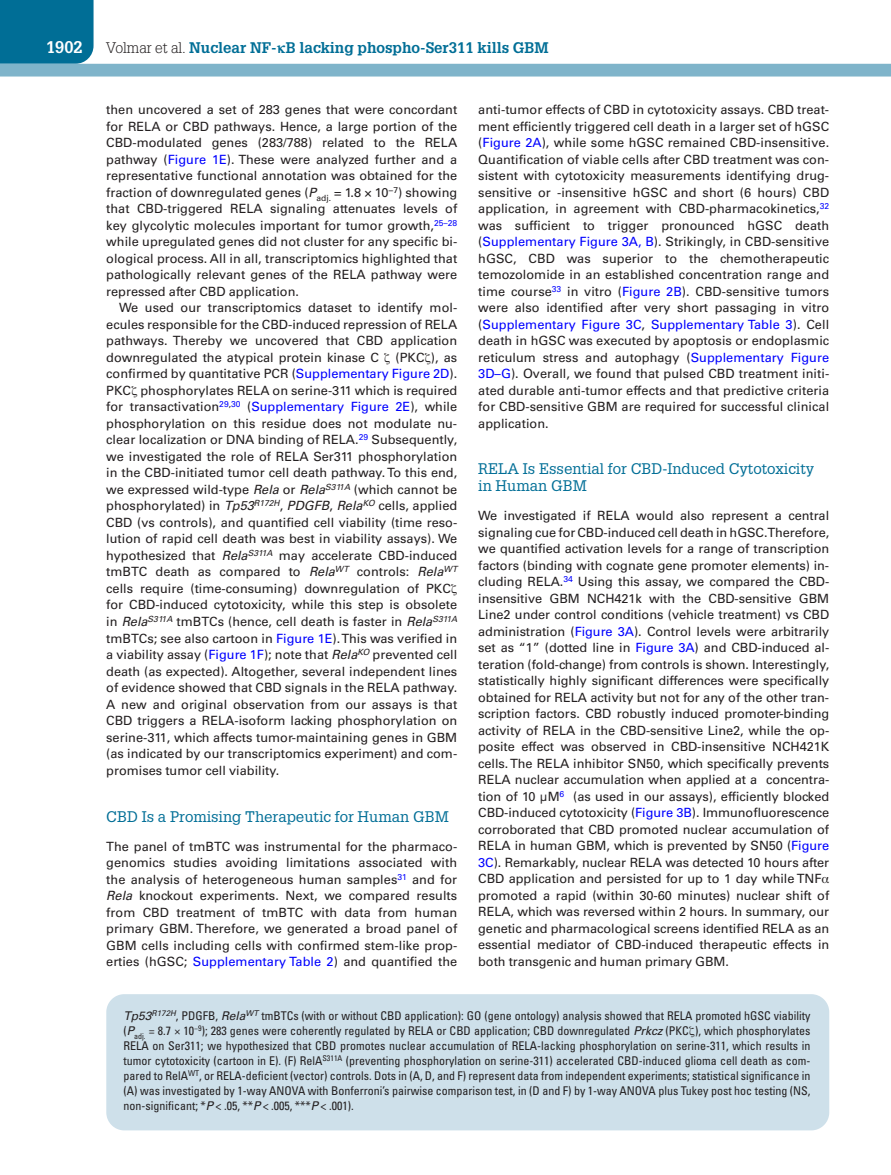
<style>
.page{position:relative;width:891px;height:1175px;background:#fff}
.page>*{position:absolute;margin:0;border:0;box-sizing:border-box;transform-origin:0 0}
.t1{font:700 16.5px "Glypha LT Std";color:#fff}
.t2{font:15px/16.5px "Glypha LT Std";color:#006e96}
.t3{font:700 15px "Glypha LT Std";color:#006e96}
.t4{font:12.75px/16.5px "Univers LT Std";color:#231f20;text-align:justify}
.t5{font:condensed 12px/15px "Univers LT Std";color:#231f20;text-align:justify}
.s1{font-weight:300;color:#231f20}
.s2{font-family:"Gandhari Unicode"}
.s3{color:#00f}
.s4{font-style:italic}
.s5{font-style:italic;font-stretch:normal}
.s6{font-family:"Gandhari Unicode";font-stretch:normal}
</style>
<div class="page">
<div style="left:0;top:0;width:94px;height:64px;background:#006e96"></div>
<div style="left:0;top:64px;width:891px;height:12px;background:#7fb4ca"></div>
<div style="left:115px;top:999px;width:706px;height:121px;background:#cee0ea"></div>
<div style="left:106px;top:994px;width:723px;height:136px;border:13px solid #cee0ea;border-radius:12px"></div>
<p class="t1" style="left:46px;top:37px;width:38px">1902</p>
<p class="t3" style="left:106px;top:38px;width:444px"><span class="s1">Volmar et al.</span> Nuclear NF-<span class="s2">κ</span>B lacking phospho-Ser311 kills GBM</p>
<p class="t4" style="left:106px;top:102px;width:353px">then uncovered a set of 283 genes that were concordant for RELA or CBD pathways. Hence, a large portion of the CBD-modulated genes (283/788) related to the RELA pathway (<span class="s3">Figure 1E</span>). These were analyzed further and a representative functional annotation was obtained for the fraction of downregulated genes (<span class="s4">P</span><sub>adj.</sub> = 1.8 × 10<sup>−7</sup>) showing that CBD-triggered RELA signaling attenuates levels of key glycolytic molecules important for tumor growth,<sup>25–28 </sup>while upregulated genes did not cluster for any specific bi&shy;ological process. All in all, transcriptomics highlighted that pathologically relevant genes of the RELA pathway were repressed after CBD application.</p>
<p class="t4" style="left:106px;top:300px;width:353px;text-indent:13px">We used our transcriptomics dataset to identify mol&shy;ecules responsible for the CBD-induced repression of RELA pathways. Thereby we uncovered that CBD application downregulated the atypical protein kinase C <span class="s2">ζ</span> (PKC<span class="s2">ζ</span>), as confirmed by quantitative PCR (<span class="s3">Supplementary Figure 2D</span>).<br>PKC<span class="s2">ζ</span> phosphorylates RELA on serine-311 which is required for transactivation<sup>29</sup><sup>,</sup><sup>30</sup> (<span class="s3">Supplementary Figure 2E</span>), while phosphorylation on this residue does not modulate nu&shy;clear localization or DNA binding of RELA.<sup>29</sup> Subsequently, we investigated the role of RELA Ser311 phosphorylation in the CBD-initiated tumor cell death pathway. To this end, we expressed wild-type <span class="s4">Rela</span> or <span class="s4">Rela</span><sup>S311A</sup> (which cannot be phosphorylated) in <span class="s4">Tp53</span><sup>R172H</sup>, <span class="s4">PDGFB</span>, <span class="s4">Rela</span><sup>KO</sup> cells, applied CBD (vs controls), and quantified cell viability (time reso&shy;lution of rapid cell death was best in viability assays). We hypothesized that <span class="s4">Rela</span><sup>S311A</sup> may accelerate CBD-induced tmBTC death as compared to <span class="s4">Rela</span><sup>WT</sup> controls: <span class="s4">Rela</span><sup>WT </sup>cells require (time-consuming) downregulation of PKC<span class="s2">ζ </span>for CBD-induced cytotoxicity, while this step is obsolete in <span class="s4">Rela</span><sup>S311A</sup> tmBTCs (hence, cell death is faster in <span class="s4">Rela</span><sup>S311A </sup>tmBTCs; see also cartoon in <span class="s3">Figure 1E</span>). This was verified in a viability assay (<span class="s3">Figure 1F</span>); note that <span class="s4">Rela</span><sup>KO</sup> prevented cell death (as expected). Altogether, several independent lines of evidence showed that CBD signals in the RELA pathway.<br>A new and original observation from our assays is that CBD triggers a RELA-isoform lacking phosphorylation on serine-311, which affects tumor-maintaining genes in GBM (as indicated by our transcriptomics experiment) and com&shy;promises tumor cell viability.</p>
<p class="t2" style="left:106px;top:807px;width:344px">CBD Is a Promising Therapeutic for Human GBM</p>
<p class="t4" style="left:106px;top:838px;width:353px">The panel of tmBTC was instrumental for the pharmaco&shy;genomics studies avoiding limitations associated with the analysis of heterogeneous human samples<sup>31</sup> and for <span class="s4">Rela</span> knockout experiments. Next, we compared results from CBD treatment of tmBTC with data from human primary GBM. Therefore, we generated a broad panel of GBM cells including cells with confirmed stem-like prop&shy;erties (hGSC; <span class="s3">Supplementary Table 2</span>) and quantified the</p>
<p class="t4" style="left:478px;top:102px;width:353px">anti-tumor effects of CBD in cytotoxicity assays. CBD treat&shy;ment efficiently triggered cell death in a larger set of hGSC (<span class="s3">Figure 2A</span>), while some hGSC remained CBD-insensitive.<br>Quantification of viable cells after CBD treatment was con&shy;sistent with cytotoxicity measurements identifying drug&shy;sensitive or -insensitive hGSC and short (6 hours) CBD application, in agreement with CBD-pharmacokinetics,<sup>32 </sup>was sufficient to trigger pronounced hGSC death (<span class="s3">Supplementary Figure 3A, B</span>). Strikingly, in CBD-sensitive hGSC, CBD was superior to the chemotherapeutic temozolomide in an established concentration range and time course<sup>33</sup> in vitro (<span class="s3">Figure 2B</span>). CBD-sensitive tumors were also identified after very short passaging in vitro (<span class="s3">Supplementary Figure 3C</span>, <span class="s3">Supplementary Table 3</span>). Cell death in hGSC was executed by apoptosis or endoplasmic reticulum stress and autophagy (<span class="s3">Supplementary Figure 3D–G</span>). Overall, we found that pulsed CBD treatment initi&shy;ated durable anti-tumor effects and that predictive criteria for CBD-sensitive GBM are required for successful clinical application.</p>
<p class="t2" style="left:478px;top:460px;width:337px">RELA Is Essential for CBD-Induced Cytotoxicity in Human GBM</p>
<p class="t4" style="left:478px;top:507px;width:353px">We investigated if RELA would also represent a central signaling cue for CBD-induced cell death in hGSC. Therefore, we quantified activation levels for a range of transcription factors (binding with cognate gene promoter elements) in&shy;cluding RELA.<sup>34</sup> Using this assay, we compared the CBD&shy;insensitive GBM NCH421k with the CBD-sensitive GBM Line2 under control conditions (vehicle treatment) vs CBD administration (<span class="s3">Figure 3A</span>). Control levels were arbitrarily set as “1” (dotted line in <span class="s3">Figure 3A</span>) and CBD-induced al&shy;teration (fold-change) from controls is shown. Interestingly, statistically highly significant differences were specifically obtained for RELA activity but not for any of the other tran&shy;scription factors. CBD robustly induced promoter-binding activity of RELA in the CBD-sensitive Line2, while the op&shy;posite effect was observed in CBD-insensitive NCH421K cells. The RELA inhibitor SN50, which specifically prevents RELA nuclear accumulation when applied at a concentra&shy;tion of 10 µM<sup>6</sup> (as used in our assays), efficiently blocked CBD-induced cytotoxicity (<span class="s3">Figure 3B</span>). Immunofluorescence corroborated that CBD promoted nuclear accumulation of RELA in human GBM, which is prevented by SN50 (<span class="s3">Figure 3C</span>). Remarkably, nuclear RELA was detected 10 hours after CBD application and persisted for up to 1 day while TNF<span class="s2">α </span>promoted a rapid (within 30-60 minutes) nuclear shift of RELA, which was reversed within 2 hours. In summary, our genetic and pharmacological screens identified RELA as an essential mediator of CBD-induced therapeutic effects in both transgenic and human primary GBM.</p>
<p class="t5" style="left:124px;top:1008px;width:689px"><span class="s5">Tp53</span><sup>R172H</sup>, PDGFB, <span class="s5">Rela</span><sup>WT</sup> tmBTCs (with or without CBD application): GO (gene ontology) analysis showed that RELA promoted hGSC viability (<span class="s5">P</span><sub>adj.</sub> = 8.7 × 10<sup>−9</sup>); 283 genes were coherently regulated by RELA or CBD application; CBD downregulated <span class="s5">Prkcz</span> (PKC<span class="s6">ζ</span>), which phosphorylates RELA on Ser311; we hypothesized that CBD promotes nuclear accumulation of RELA-lacking phosphorylation on serine-311, which results in tumor cytotoxicity (cartoon in E). (F) RelA<sup>S311A</sup> (preventing phosphorylation on serine-311) accelerated CBD-induced glioma cell death as com&shy;pared to RelA<sup>WT</sup>, or RELA-deficient (vector) controls. Dots in (A, D, and F) represent data from independent experiments; statistical significance in (A) was investigated by 1-way ANOVA with Bonferroni’s pairwise comparison test, in (D and F) by 1-way ANOVA plus Tukey post hoc testing (NS, non-significant; *<span class="s5">P</span> &lt; .05, **<span class="s5">P</span> &lt; .005, ***<span class="s5">P</span> &lt; .001).</p>
</div>
